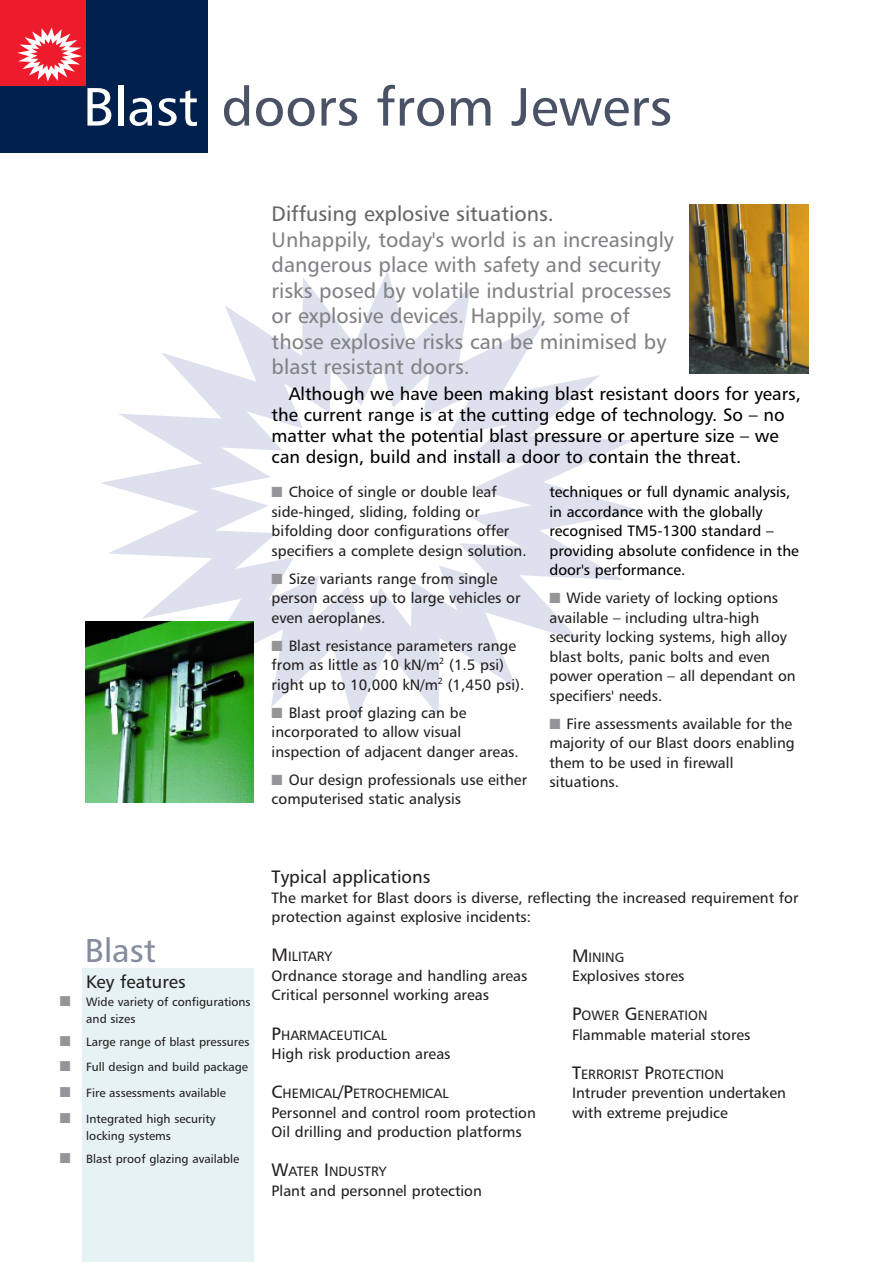
<style>
.page{position:relative;width:893px;height:1262px;background:#fff}
.page>*{position:absolute;margin:0;border:0;box-sizing:border-box;transform-origin:0 0}
.t1{font:54px "Humanist 777 BT Roman B";color:#4a5366}
.t2{font:33.15px "Humanist 777 BT Roman B";color:#848c9d}
.t3{font:21px/25.5px "Humanist 777 BT Roman B";color:#808285}
.t4{font:21px "Humanist 777 BT Roman B";color:#666}
.t5{font:18px/21px "Humanist 777 BT Roman B";color:#000}
.t6{font:18px "Humanist 777 BT Roman B";color:#231f20}
.t7{font:15px/19.5px "Humanist 777 BT Roman B";color:#231f20}
.t8{font:15px/19.5px "Humanist 777 BT Roman B";color:#000}
.t9{font:13.5px "Humanist 777 BT Roman B";color:#231f20}
.t10{font:12px/17px "Humanist 777 BT Roman B";color:#231f20}
.s1{color:#fff}
.s2{color:#939598}
.s3{font-size:18px}
</style>
<div class="page">
<svg style="left:101px;top:271px;width:540px;height:452px"></svg>
<svg style="left:210px;top:363px;width:321px;height:268px"></svg>
<img style="left:85px;top:621px;width:168px;height:182px">
<div style="left:0;top:0;width:208px;height:153px;background:#00204e"></div>
<div style="left:0;top:0;width:85px;height:85px;background:#ee1b2c"></div>
<svg style="left:17px;top:27px;width:65px;height:55px"></svg>
<div style="left:82px;top:968px;width:171px;height:293px;background:#e6f2f4"></div>
<img style="left:689px;top:204px;width:119px;height:170px">
<h1 class="t1" style="left:83px;top:87px;width:591px"><span class="s1">Blast</span> doors from Jewers</h1>
<h3 class="t4" style="left:272px;top:206px;width:284px">Diffusing explosive situations.</h3>
<p class="t3" style="left:272px;top:229px;width:404px">Unhappily, today's world is an increasingly dangerous place with safety and security risks posed by volatile industrial processes or explosive devices. Happily, some of those explosive risks can be minimised by blast resistant doors.</p>
<p class="t5" style="left:272px;top:385px;width:531px;text-indent:17px">Although we have been making blast resistant doors for years, the current range is at the cutting edge of technology. So – no matter what the potential blast pressure or aperture size – we can design, build and install a door to contain the threat.</p>
<p class="t7" style="left:272px;top:484px;width:256px"><span class="s2">■</span> Choice of single or double leaf side-hinged, sliding, folding or bifolding door configurations offer specifiers a complete design solution.</p>
<p class="t7" style="left:272px;top:570px;width:250px"><span class="s2">■</span> Size variants range from single person access up to large vehicles or even aeroplanes.</p>
<p class="t7" style="left:272px;top:637px;width:254px"><span class="s2">■</span> Blast resistance parameters range from as little as 10 kN/m<sup>2</sup> (1.5 psi) right up to 10,000 kN/m<sup>2</sup> (1,450 psi).</p>
<p class="t7" style="left:272px;top:704px;width:249px"><span class="s2">■</span> Blast proof glazing can be incorporated to allow visual inspection of adjacent danger areas.</p>
<p class="t7" style="left:272px;top:771px;width:257px"><span class="s2">■</span> Our design professionals use either computerised static analysis</p>
<p class="t8" style="left:549px;top:484px;width:251px">techniques or full dynamic analysis, in accordance with the globally recognised TM5-1300 standard – providing absolute confidence in the door's performance.</p>
<p class="t7" style="left:549px;top:590px;width:248px"><span class="s2">■</span> Wide variety of locking options available – including ultra-high security locking systems, high alloy blast bolts, panic bolts and even power operation – all dependant on specifiers' needs.</p>
<p class="t7" style="left:549px;top:715px;width:247px"><span class="s2">■</span> Fire assessments available for the majority of our Blast doors enabling them to be used in firewall situations.</p>
<h2 class="t2" style="left:85px;top:938px;width:72px">Blast</h2>
<p class="t6" style="left:86px;top:975px;width:101px">Key features</p>
<p class="t10" style="left:86px;top:994px;width:166px;text-indent:-27px"><span class="s2">■</span> Wide variety of configurations and sizes</p>
<p class="t10" style="left:60px;top:1034px;width:191px"><span class="s2">■</span> Large range of blast pressures</p>
<p class="t10" style="left:60px;top:1060px;width:190px"><span class="s2">■</span> Full design and build package</p>
<p class="t10" style="left:60px;top:1085px;width:168px"><span class="s2">■</span> Fire assessments available</p>
<p class="t10" style="left:86px;top:1111px;width:131px;text-indent:-27px"><span class="s2">■</span> Integrated high security locking systems</p>
<p class="t10" style="left:60px;top:1151px;width:181px"><span class="s2">■</span> Blast proof glazing available</p>
<p class="t6" style="left:272px;top:870px;width:160px">Typical applications</p>
<p class="t7" style="left:272px;top:889px;width:528px">The market for Blast doors is diverse, reflecting the increased requirement for protection against explosive incidents:</p>
<p class="t9" style="left:272px;top:951px;width:62px"><span class="s3">M</span>ILITARY</p>
<p class="t7" style="left:272px;top:967px;width:257px">Ordnance storage and handling areas<br>Critical personnel working areas</p>
<p class="t9" style="left:272px;top:1029px;width:117px"><span class="s3">P</span>HARMACEUTICAL</p>
<p class="t7" style="left:272px;top:1045px;width:180px">High risk production areas</p>
<p class="t9" style="left:272px;top:1088px;width:179px"><span class="s3">C</span>HEMICAL<span class="s3">/P</span>ETROCHEMICAL</p>
<p class="t7" style="left:272px;top:1104px;width:266px">Personnel and control room protection<br>Oil drilling and production platforms</p>
<p class="t9" style="left:272px;top:1166px;width:116px"><span class="s3">W</span>ATER <span class="s3">I</span>NDUSTRY</p>
<p class="t7" style="left:272px;top:1182px;width:212px">Plant and personnel protection</p>
<p class="t9" style="left:572px;top:952px;width:54px"><span class="s3">M</span>INING</p>
<p class="t7" style="left:572px;top:967px;width:114px">Explosives stores</p>
<p class="t9" style="left:572px;top:1010px;width:137px"><span class="s3">P</span>OWER <span class="s3">G</span>ENERATION</p>
<p class="t7" style="left:572px;top:1026px;width:180px">Flammable material stores</p>
<p class="t9" style="left:572px;top:1069px;width:153px"><span class="s3">T</span>ERRORIST <span class="s3">P</span>ROTECTION</p>
<p class="t7" style="left:572px;top:1084px;width:215px">Intruder prevention undertaken with extreme prejudice</p>
</div>
